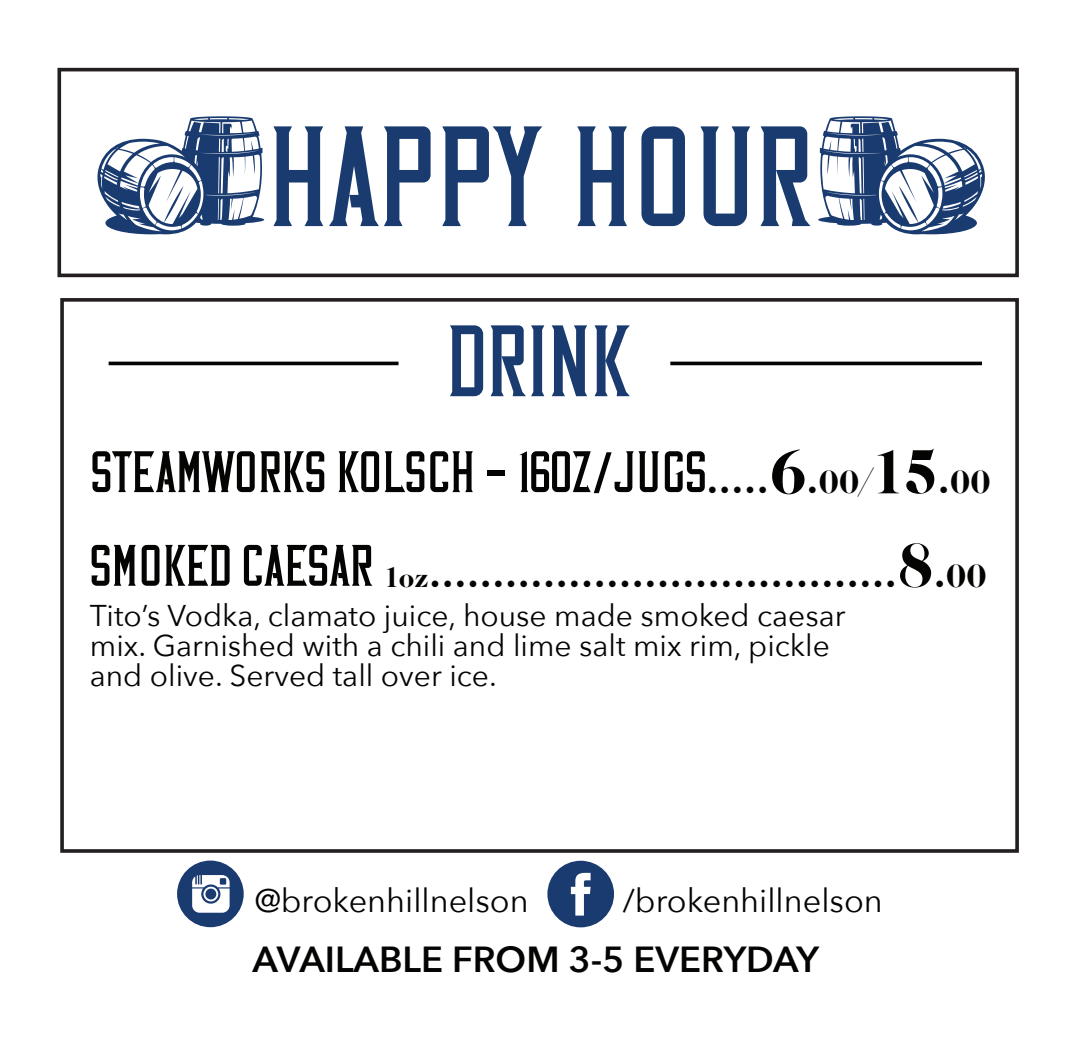
<style>
.page{position:relative;width:1080px;height:1040px;background:#fff}
.page>*{position:absolute;margin:0;border:0;box-sizing:border-box;transform-origin:0 0}
.t1{font:142.5px "Vintage Whiskey";letter-spacing:.02em;color:#1a3b70}
.t2{font:101.1px "Vintage Whiskey";letter-spacing:.02em;color:#1a3b70}
.t3{font:58.5px "Vintage Whiskey";color:#040503}
.t4{font:40.8px "Caslon CP";color:#040503}
.t5{font:600 36.3px "Avenir Next";color:#040503}
.t6{font:32.7px "Avenir Next";color:#040503}
.t7{font:30px "Avenir Next";color:#040503}
.s1{font-family:"Caslon CP";font-size:40.8px}
.s2{font-family:"Caslon CP";font-size:64.8px}
.s3{font-family:"Caslon CP";font-size:33.6px}
.s4{font-family:"Vintage Whiskey";font-size:58.5px}
.s5{font-size:30px}
.s6{font-size:64.8px}
.s7{font-size:33.6px}
</style>
<div class="page">
<div style="left:60px;top:298px;width:959px;height:554px;border:4px solid #231f20"></div>
<div style="left:57px;top:68px;width:962px;height:209px;border:4px solid #231f20"></div>
<svg style="left:97px;top:116px;width:167px;height:118px"></svg>
<svg style="left:818px;top:116px;width:167px;height:118px"></svg>
<svg style="left:109px;top:361px;width:290px;height:4px"></svg>
<svg style="left:670px;top:361px;width:312px;height:4px"></svg>
<svg style="left:547px;top:860px;width:67px;height:67px"></svg>
<svg style="left:177px;top:860px;width:67px;height:67px"></svg>
<p class="t1" style="left:269px;top:116px;width:546px">HAPPY HOUR</p>
<p class="t2" style="left:447px;top:318px;width:187px">DRINK</p>
<p class="t3" style="left:91px;top:447px;width:901px">STEAMWORKS KOLSCH - 16OZ/JUGS<span class="s1">.....</span><span class="s2">6</span><span class="s1">.</span><span class="s3">00/</span><span class="s2">15</span><span class="s1">.</span><span class="s3">00</span></p>
<p class="t4" style="left:90px;top:552px;width:898px"><span class="s4">SMOKED CAESAR</span> <span class="s5">1oz</span>.....................................<span class="s6">8</span>.<span class="s7">00</span></p>
<p class="t7" style="left:90px;top:590px;width:757px">Tito’s Vodka, clamato juice, house made smoked caesar</p>
<p class="t7" style="left:90px;top:620px;width:742px">mix. Garnished with a chili and lime salt mix rim, pickle</p>
<p class="t7" style="left:90px;top:650px;width:408px">and olive. Served tall over ice.</p>
<p class="t6" style="left:255px;top:873px;width:275px">@brokenhillnelson</p>
<p class="t6" style="left:623px;top:873px;width:261px">/brokenhillnelson</p>
<p class="t5" style="left:252px;top:928px;width:568px">AVAILABLE FROM 3-5 EVERYDAY</p>
</div>
